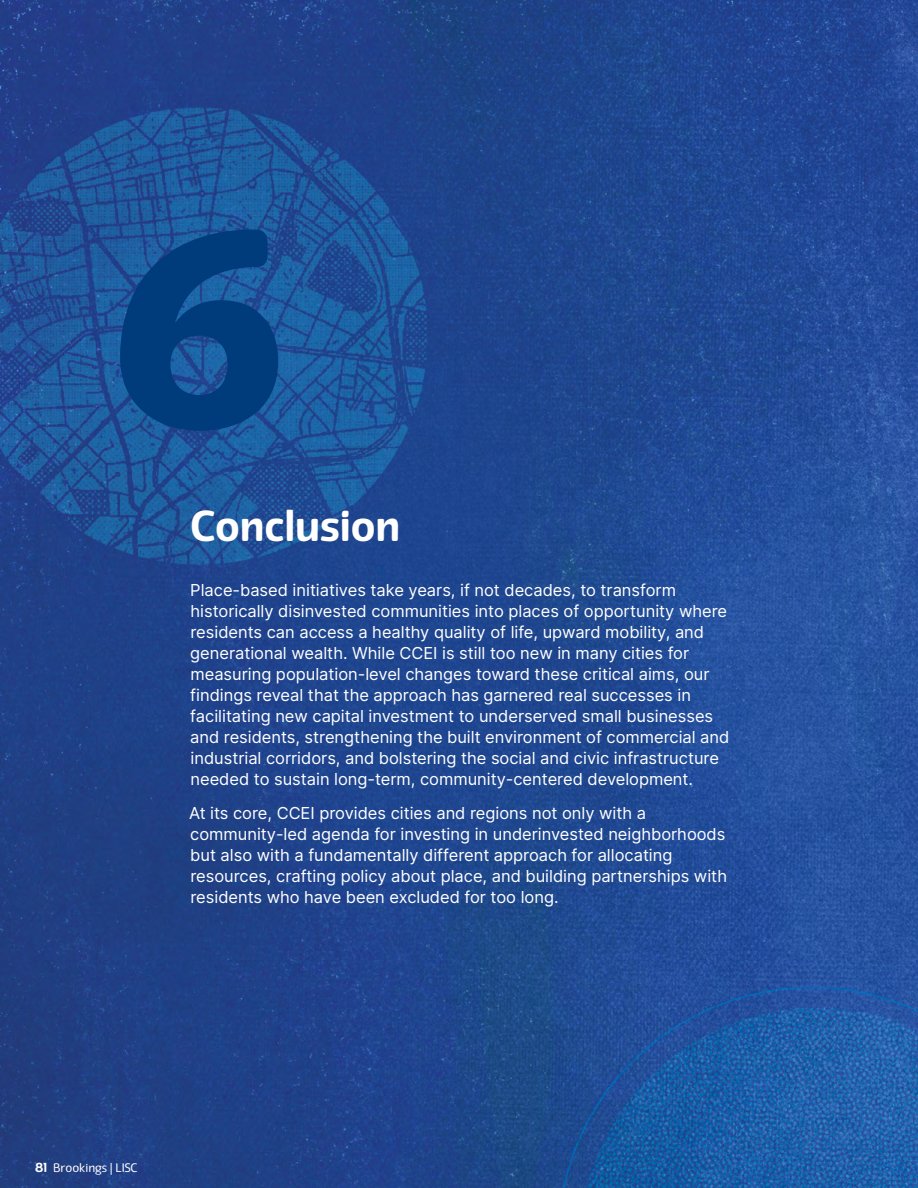
<style>
.page{position:relative;width:918px;height:1188px;background:#fff}
.page>*{position:absolute;margin:0;border:0;box-sizing:border-box;transform-origin:0 0}
.t1{font:900 272.7px "Eigerdals";color:#003c7c}
.t2{font:700 42px "Eigerdals";letter-spacing:-.005em;color:#fff}
.t3{font:16.5px/21px "Inter";color:#fff}
.t4{font:12px "Eigerdals";color:#fff}
.s1{font-weight:700;font-size:12.75px}
</style>
<div class="page">
<img style="left:0;top:0;width:918px;height:1188px">
<h1 class="t1" style="left:112px;top:165px;width:175px">6</h1>
<h2 class="t2" style="left:190px;top:500px;width:211px">Conclusion</h2>
<p class="t3" style="left:190px;top:579px;width:541px">Place-based initiatives take years, if not decades, to transform historically disinvested communities into places of opportunity where residents can access a healthy quality of life, upward mobility, and generational wealth. While CCEI is still too new in many cities for measuring population-level changes toward these critical aims, our findings reveal that the approach has garnered real successes in facilitating new capital investment to underserved small businesses and residents, strengthening the built environment of commercial and industrial corridors, and bolstering the social and civic infrastructure needed to sustain long-term, community-centered development.</p>
<p class="t3" style="left:189px;top:802px;width:540px">At its core, CCEI provides cities and regions not only with a community-led agenda for investing in underinvested neighborhoods but also with a fundamentally different approach for allocating resources, crafting policy about place, and building partnerships with residents who have been excluded for too long.</p>
<p class="t4" style="left:35px;top:1160px;width:104px"><span class="s1">81</span> Brookings | LISC</p>
</div>
